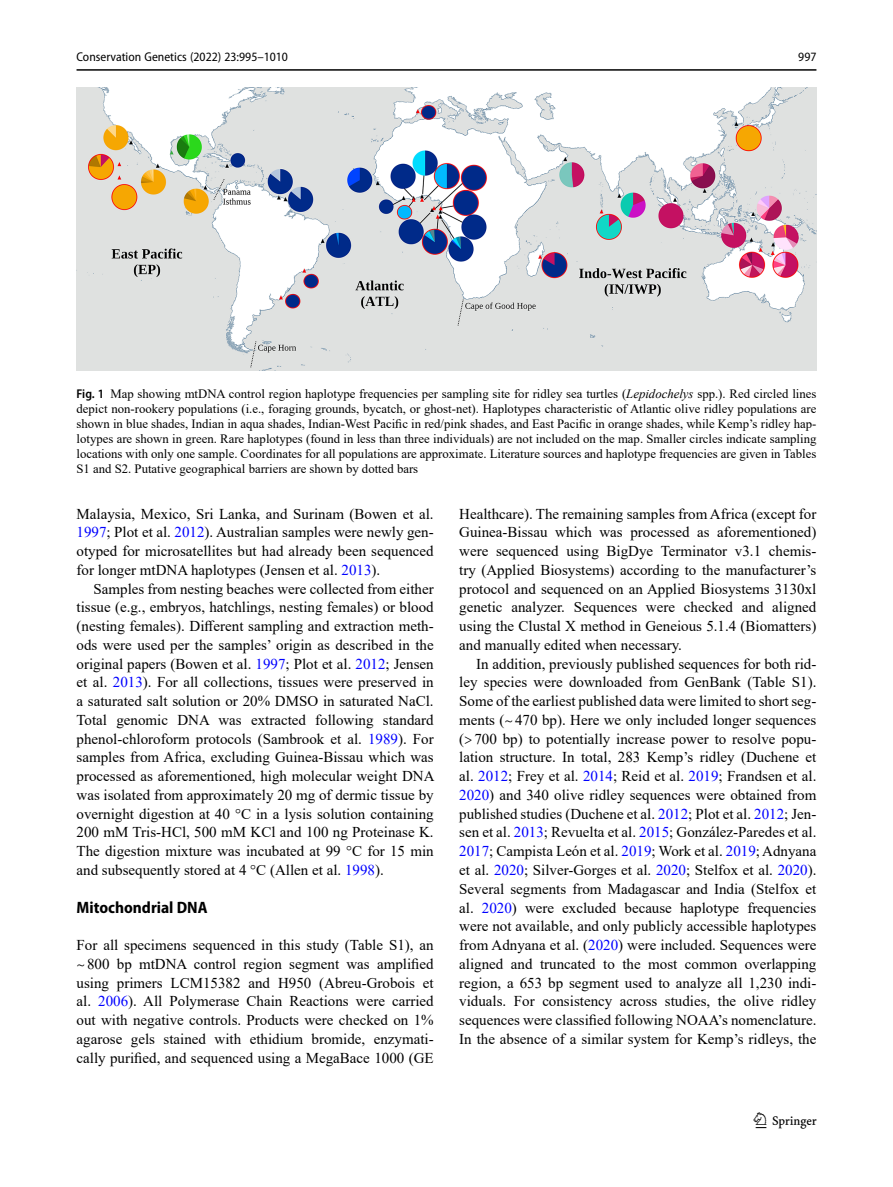
<style>
.page{position:relative;width:893px;height:1187px;background:#fff}
.page>*{position:absolute;margin:0;border:0;box-sizing:border-box;transform-origin:0 0}
.t1{font:22.5px "Springnew";color:#000}
.Head_2{font:700 semi-condensed 16.5px "Myriad Pro";color:#000}
.Body_Text_Indent{font:15px/18.8px "Times New Roman";color:#000;text-align:justify}
.Body_Text{font:15px/18.8px "Times New Roman";color:#000;text-align:justify}
.Figure_Caption{font:12.75px/15px "Times New Roman";color:#000;text-align:justify}
.t2{font:semi-condensed 12.75px "Myriad Pro";color:#000}
.s1{font-family:"Myriad Pro";font-weight:600;font-stretch:semi-condensed}
.s2{font-style:italic}
.s3{color:#00f}
.s4{font-family:"Minion Pro"}
</style>
<div class="page">
<hr style="left:77px;top:69px;width:739px;height:2px;background:#000">
<img style="left:77px;top:87px;width:739px;height:283px">
<p class="t2" style="left:77px;top:49px;width:213px">Conservation Genetics (2022) 23:995–1010</p>
<p class="t2" style="left:798px;top:49px;width:20px">997</p>
<p class="Figure_Caption" style="left:77px;top:385px;width:741px"><span class="s1">Fig. 1</span> Map showing mtDNA control region haplotype frequencies per sampling site for ridley sea turtles (<span class="s2">Lepidochelys</span> spp.). Red circled lines depict non-rookery populations (i.e., foraging grounds, bycatch, or ghost-net). Haplotypes characteristic of Atlantic olive ridley populations are shown in blue shades, Indian in aqua shades, Indian-West Pacific in red/pink shades, and East Pacific in orange shades, while Kemp’s ridley hap&shy;lotypes are shown in green. Rare haplotypes (found in less than three individuals) are not included on the map. Smaller circles indicate sampling locations with only one sample. Coordinates for all populations are approximate. Literature sources and haplotype frequencies are given in Tables S1 and S2. Putative geographical barriers are shown by dotted bars</p>
<p class="Body_Text" style="left:77px;top:503px;width:359px">Malaysia, Mexico, Sri Lanka, and Surinam (Bowen et al.<br><span class="s3">1997</span>; Plot et al. <span class="s3">2012</span>). Australian samples were newly gen&shy;otyped for microsatellites but had already been sequenced for longer mtDNA haplotypes (Jensen et al. <span class="s3">2013</span>).</p>
<p class="Body_Text_Indent" style="left:77px;top:578px;width:360px;text-indent:17px">Samples from nesting beaches were collected from either tissue (e.g., embryos, hatchlings, nesting females) or blood (nesting females). Different sampling and extraction meth&shy;ods were used per the samples’ origin as described in the original papers (Bowen et al. <span class="s3">1997</span>; Plot et al. <span class="s3">2012</span>; Jensen et al. <span class="s3">2013</span>). For all collections, tissues were preserved in a saturated salt solution or 20% DMSO in saturated NaCl.<br>Total genomic DNA was extracted following standard phenol-chloroform protocols (Sambrook et al. <span class="s3">1989</span>). For samples from Africa, excluding Guinea-Bissau which was processed as aforementioned, high molecular weight DNA was isolated from approximately 20 mg of dermic tissue by overnight digestion at 40 °C in a lysis solution containing 200 mM Tris-HCl, 500 mM KCl and 100 ng Proteinase K.<br>The digestion mixture was incubated at 99 °C for 15 min and subsequently stored at 4 °C (Allen et al. <span class="s3">1998</span>).</p>
<p class="Head_2" style="left:77px;top:897px;width:133px">Mitochondrial DNA</p>
<p class="Body_Text" style="left:77px;top:935px;width:359px">For all specimens sequenced in this study (Table S1), an <span class="s4">~</span>800 bp mtDNA control region segment was amplified using primers LCM15382 and H950 (Abreu-Grobois et al. <span class="s3">2006</span>). All Polymerase Chain Reactions were carried out with negative controls. Products were checked on 1% agarose gels stained with ethidium bromide, enzymati&shy;cally purified, and sequenced using a MegaBace 1000 (GE</p>
<p class="Body_Text" style="left:459px;top:503px;width:359px">Healthcare). The remaining samples from Africa (except for Guinea-Bissau which was processed as aforementioned) were sequenced using BigDye Terminator v3.1 chemis&shy;try (Applied Biosystems) according to the manufacturer’s protocol and sequenced on an Applied Biosystems 3130xl genetic analyzer. Sequences were checked and aligned using the Clustal X method in Geneious 5.1.4 (Biomatters) and manually edited when necessary.</p>
<p class="Body_Text_Indent" style="left:459px;top:653px;width:359px;text-indent:17px">In addition, previously published sequences for both rid&shy;ley species were downloaded from GenBank (Table S1).<br>Some of the earliest published data were limited to short seg&shy;ments (<span class="s4">~</span>470 bp). Here we only included longer sequences (<span class="s4">&gt;</span>700 bp) to potentially increase power to resolve popu&shy;lation structure. In total, 283 Kemp’s ridley (Duchene et al. <span class="s3">2012</span>; Frey et al. <span class="s3">2014</span>; Reid et al. <span class="s3">2019</span>; Frandsen et al.<br><span class="s3">2020</span>) and 340 olive ridley sequences were obtained from published studies (Duchene et al. <span class="s3">2012</span>; Plot et al. <span class="s3">2012</span>; Jen&shy;sen et al. <span class="s3">2013</span>; Revuelta et al. <span class="s3">2015</span>; González-Paredes et al.<br><span class="s3">2017</span>; Campista León et al. <span class="s3">2019</span>; Work et al. <span class="s3">2019</span>; Adnyana et al. <span class="s3">2020</span>; Silver-Gorges et al. <span class="s3">2020</span>; Stelfox et al. <span class="s3">2020</span>).<br>Several segments from Madagascar and India (Stelfox et al. <span class="s3">2020</span>) were excluded because haplotype frequencies were not available, and only publicly accessible haplotypes from Adnyana et al. (<span class="s3">2020</span>) were included. Sequences were aligned and truncated to the most common overlapping region, a 653 bp segment used to analyze all 1,230 indi&shy;viduals. For consistency across studies, the olive ridley sequences were classified following NOAA’s nomenclature.<br>In the absence of a similar system for Kemp’s ridleys, the</p>
<h1 class="t1" style="left:756px;top:1107px;width:63px">1 3</h1>
</div>
